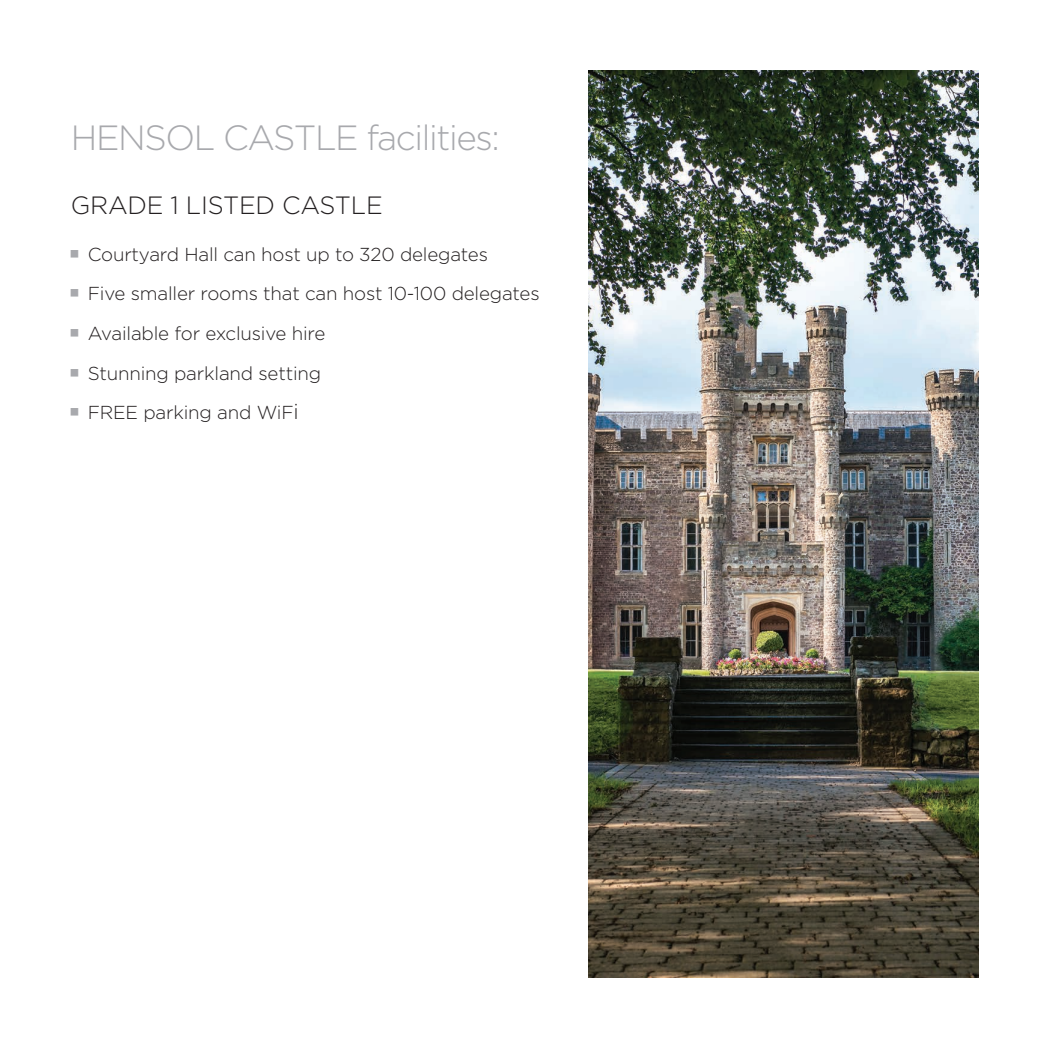
<style>
.page{position:relative;width:1049px;height:1049px;background:#fff}
.page>*{position:absolute;margin:0;border:0;box-sizing:border-box;transform-origin:0 0}
.t1{font:300 35px "Gotham";letter-spacing:-.04em;color:#a8a9ad}
.t2{font:300 25px "Gotham";letter-spacing:-.01em;color:#231f20}
.t3{font:300 18.75px "Gotham";letter-spacing:-.01em;color:#231f20}
.s1{font-size:21.25px}
</style>
<div class="page">
<img style="left:588px;top:71px;width:390px;height:907px">
<p class="t1" style="left:71px;top:115px;width:430px">HENSOL CASTLE facilities:</p>
<p class="t2" style="left:71px;top:189px;width:313px">GRADE 1 LISTED CASTLE</p>
<p class="t3" style="left:88px;top:242px;width:402px">Courtyard Hall can host up to 320 delegates</p>
<p class="t3" style="left:88px;top:282px;width:453px">Five smaller rooms that can host 10-100 delegates</p>
<p class="t3" style="left:88px;top:321px;width:239px">Available for exclusive hire</p>
<p class="t3" style="left:88px;top:361px;width:235px">Stunning parkland setting</p>
<p class="t3" style="left:88px;top:401px;width:213px">FREE parking and WiF<span class="s1">i</span></p>
</div>
